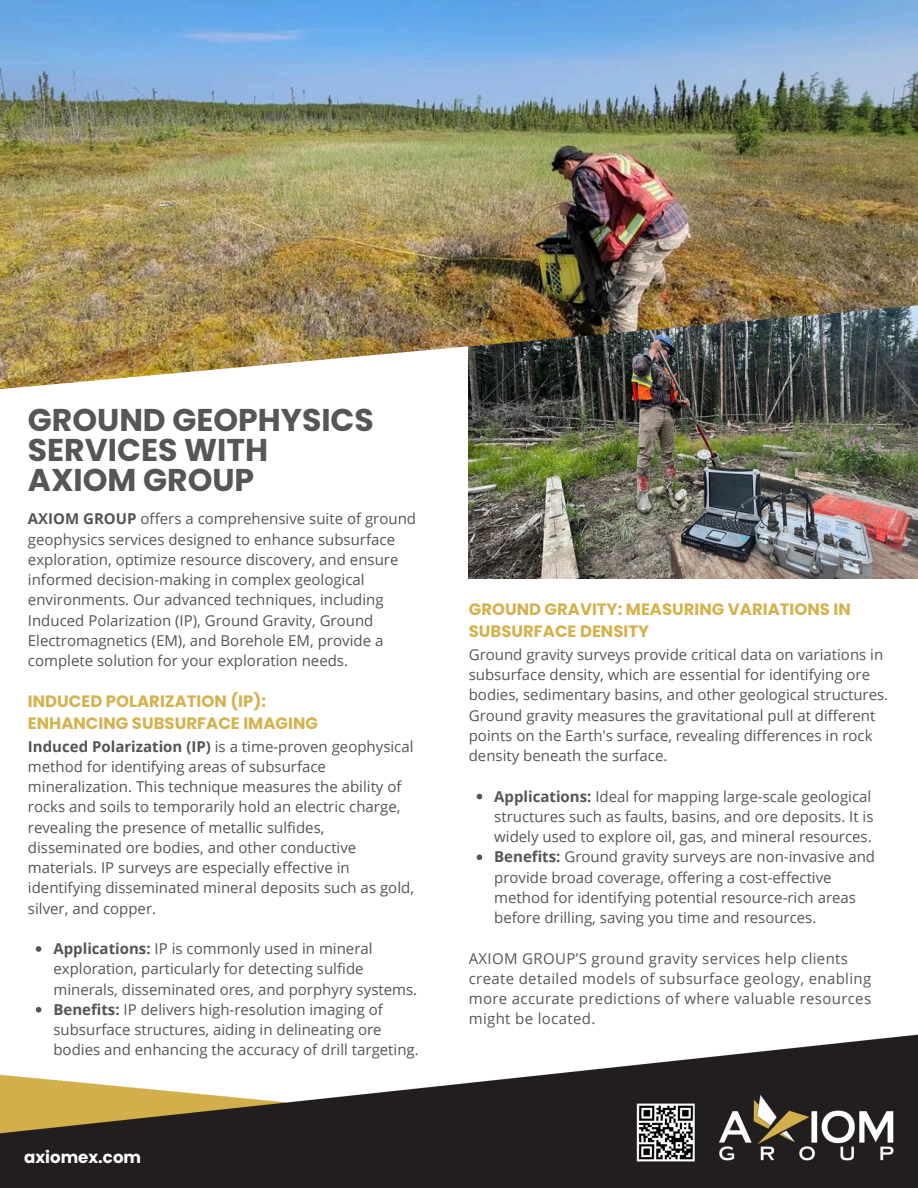
<style>
.page{position:relative;width:918px;height:1188px;background:#fff}
.page>*{position:absolute;margin:0;border:0;box-sizing:border-box;transform-origin:0 0}
.t1{font:700 31.5px/30.3px "Poppins";color:#555658}
.t2{font:700 16.65px "Poppins";color:#fff}
.t3{font:700 16.5px/22.5px "Poppins";color:#d4b24e}
.t4{font:15px/20.2px "Open Sans";color:#535456}
.t5{font:15px/20.2px "Open Sans";color:#555658}
.t6{font:15px/20.2px "Open Sans";letter-spacing:.025em;color:#555658}
.s1{font-weight:700}
</style>
<div class="page">
<img style="left:469px;top:390px;width:449px;height:189px">
<img style="left:0;top:0;width:918px;height:390px">
<svg style="left:36px;top:946px;width:5px;height:6px"></svg>
<img style="left:0;top:1006px;width:918px;height:182px">
<svg style="left:477px;top:794px;width:5px;height:5px"></svg>
<svg style="left:477px;top:854px;width:5px;height:6px"></svg>
<p class="t1" style="left:28px;top:404px;width:348px">GROUND GEOPHYSICS<br>SERVICES WITH<br>AXIOM GROUP</p>
<p class="t4" style="left:28px;top:508px;width:390px"><span class="s1">AXIOM GROUP</span> offers a comprehensive suite of ground geophysics services designed to enhance subsurface exploration, optimize resource discovery, and ensure informed decision-making in complex geological environments. Our advanced techniques, including Induced Polarization (IP), Ground Gravity, Ground Electromagnetics (EM), and Borehole EM, provide a complete solution for your exploration needs.</p>
<h1 class="t3" style="left:28px;top:690px;width:240px">INDUCED POLARIZATION (IP):</h1>
<p class="t3" style="left:28px;top:712px;width:292px">ENHANCING SUBSURFACE IMAGING</p>
<p class="t4" style="left:28px;top:736px;width:388px"><span class="s1">Induced Polarization (IP)</span> is a time-proven geophysical method for identifying areas of subsurface mineralization. This technique measures the ability of rocks and soils to temporarily hold an electric charge, revealing the presence of metallic sulfides, disseminated ore bodies, and other conductive materials. IP surveys are especially effective in identifying disseminated mineral deposits such as gold, silver, and copper.</p>
<p class="t4" style="left:53px;top:938px;width:365px"><span class="s1">Applications:</span> IP is commonly used in mineral exploration, particularly for detecting sulfide minerals, disseminated ores, and porphyry systems.</p>
<p class="t4" style="left:53px;top:999px;width:367px"><span class="s1">Benefits:</span> IP delivers high-resolution imaging of subsurface structures, aiding in delineating ore bodies and enhancing the accuracy of drill targeting.</p>
<p class="t2" style="left:24px;top:1146px;width:118px">axiomex.com</p>
<p class="t3" style="left:469px;top:598px;width:384px">GROUND GRAVITY: MEASURING VARIATIONS IN<br>SUBSURFACE DENSITY</p>
<p class="t5" style="left:469px;top:644px;width:421px">Ground gravity surveys provide critical data on variations in subsurface density, which are essential for identifying ore bodies, sedimentary basins, and other geological structures.<br>Ground gravity measures the gravitational pull at different points on the Earth's surface, revealing differences in rock density beneath the surface.</p>
<p class="t5" style="left:494px;top:786px;width:382px"><span class="s1">Applications:</span> Ideal for mapping large-scale geological structures such as faults, basins, and ore deposits. It is widely used to explore oil, gas, and mineral resources.<br><span class="s1">Benefits:</span> Ground gravity surveys are non-invasive and provide broad coverage, offering a cost-effective method for identifying potential resource-rich areas before drilling, saving you time and resources.</p>
<p class="t6" style="left:469px;top:948px;width:404px">AXIOM GROUP’S ground gravity services help clients create detailed models of subsurface geology, enabling more accurate predictions of where valuable resources might be located.</p>
</div>
